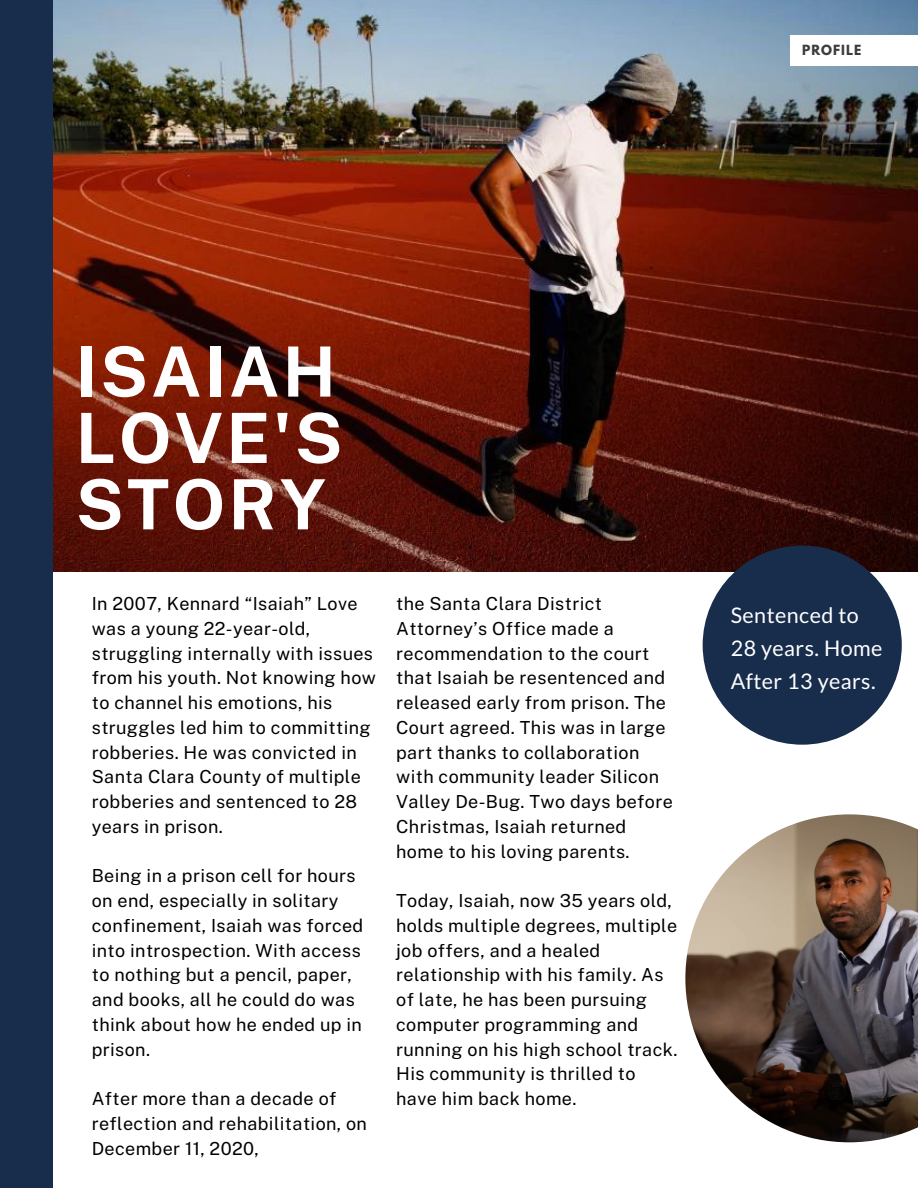
<style>
.page{position:relative;width:918px;height:1188px;background:#fff}
.page>*{position:absolute;margin:0;border:0;box-sizing:border-box;transform-origin:0 0}
.t1{font:700 69.3px/66.3px "Public Sans";letter-spacing:.045em;color:#fff;text-align:justify}
.t2{font:21.45px/32.7px "Lato";letter-spacing:.02em;color:#fff}
.t3{font:18px/24.8px "Public Sans";letter-spacing:.02em;color:#000}
.t4{font:700 12.45px "League Spartan";letter-spacing:.08em;color:#3c3c3c}
.t5{font:10.95px "Lato";letter-spacing:.01em;color:#fff}
</style>
<div class="page">
<img style="left:53px;top:0;width:865px;height:571px">
<div style="left:790px;top:35px;width:128px;height:31px;background:#fff"></div>
<div style="left:703px;top:546px;width:199px;height:199px;background:#182c4c;border-radius:50%"></div>
<img style="left:685px;top:814px;width:233px;height:328px">
<div style="left:0;top:0;width:53px;height:1188px;background:#182c4c"></div>
<p class="t4" style="left:802px;top:44px;width:61px">PROFILE</p>
<p class="t1" style="left:76px;top:338px;width:268px">ISAIAH LOVE'S STORY</p>
<p class="t3" style="left:92px;top:591px;width:286px">In 2007, Kennard “Isaiah” Love was a young 22-year-old, struggling internally with issues from his youth. Not knowing how to channel his emotions, his struggles led him to committing robberies. He was convicted in<br>Santa Clara County of multiple robberies and sentenced to 28 years in prison.</p>
<p class="t3" style="left:92px;top:864px;width:273px">Being in a prison cell for hours on end, especially in solitary confinement, Isaiah was forced into introspection. With access to nothing but a pencil, paper, and books, all he could do was think about how he ended up in prison.</p>
<p class="t3" style="left:92px;top:1086px;width:277px">After more than a decade of reflection and rehabilitation, on<br>December 11, 2020,</p>
<p class="t3" style="left:396px;top:591px;width:278px">the Santa Clara District<br>Attorney’s Office made a recommendation to the court that Isaiah be resentenced and released early from prison. The<br>Court agreed. This was in large part thanks to collaboration with community leader Silicon<br>Valley De-Bug. Two days before<br>Christmas, Isaiah returned home to his loving parents.</p>
<p class="t3" style="left:396px;top:888px;width:283px">Today, Isaiah, now 35 years old, holds multiple degrees, multiple job offers, and a healed relationship with his family. As of late, he has been pursuing computer programming and running on his high school track.<br>His community is thrilled to have him back home.</p>
<p class="t2" style="left:731px;top:599px;width:153px">Sentenced to<br>28 years. Home<br>After 13 years.</p>
<p class="t5" style="left:802px;top:606px;width:86px">PAINTING. Stella</p>
</div>
